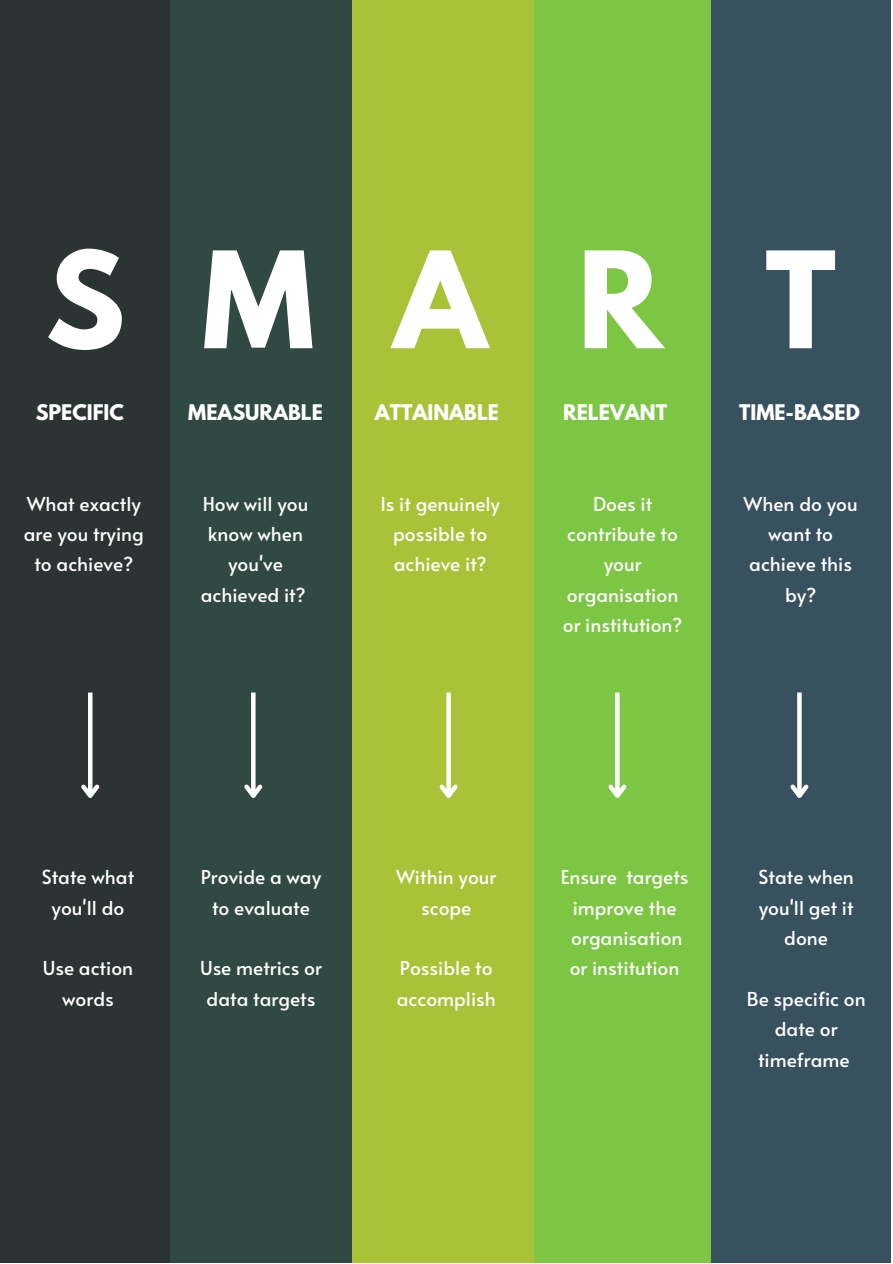
<style>
.page{position:relative;width:893px;height:1264px;background:#fff}
.page>*{position:absolute;margin:0;border:0;box-sizing:border-box;transform-origin:0 0}
.t1{font:700 118.5px "League Spartan";color:#fff}
.t2{font:19.2px/30.3px "Alata";color:#fff;text-align:center}
.t3{font:700 19.2px "League Spartan";color:#fff}
</style>
<div class="page">
<div style="left:0;top:0;width:176px;height:1262px;background:#2c3333"></div>
<div style="left:170px;top:0;width:182px;height:1262px;background:#304942"></div>
<div style="left:352px;top:0;width:182px;height:1262px;background:#a9c237"></div>
<div style="left:534px;top:0;width:177px;height:1262px;background:#7cc644"></div>
<div style="left:711px;top:0;width:180px;height:1262px;background:#38515e"></div>
<hr style="left:88px;top:692px;width:4px;height:103px;background:#fff">
<svg style="left:81px;top:780px;width:19px;height:18px"></svg>
<svg style="left:251px;top:692px;width:4px;height:88px"></svg>
<svg style="left:244px;top:780px;width:19px;height:18px"></svg>
<div style="left:446px;top:692px;width:5px;height:103px;background:#fff"></div>
<svg style="left:439px;top:780px;width:19px;height:18px"></svg>
<svg style="left:615px;top:692px;width:4px;height:88px"></svg>
<svg style="left:608px;top:780px;width:19px;height:18px"></svg>
<svg style="left:797px;top:692px;width:4px;height:88px"></svg>
<svg style="left:790px;top:780px;width:19px;height:18px"></svg>
<p class="t1" style="left:45px;top:241px;width:81px">S</p>
<p class="t1" style="left:202px;top:241px;width:114px">M</p>
<p class="t1" style="left:394px;top:241px;width:94px">A</p>
<p class="t1" style="left:577px;top:241px;width:86px">R</p>
<p class="t1" style="left:765px;top:241px;width:72px">T</p>
<p class="t3" style="left:36px;top:403px;width:90px">SPECIFIC</p>
<p class="t3" style="left:188px;top:403px;width:136px">MEASURABLE</p>
<p class="t3" style="left:375px;top:403px;width:126px">ATTAINABLE</p>
<p class="t3" style="left:563px;top:403px;width:105px">RELEVANT</p>
<p class="t3" style="left:739px;top:403px;width:122px">TIME-BASED</p>
<p class="t2" style="left:24px;top:487px;width:121px">What exactly are you trying to achieve?</p>
<p class="t2" style="left:201px;top:487px;width:109px">How will you know when you've achieved it?</p>
<p class="t2" style="left:380px;top:487px;width:121px">Is it genuinely possible to achieve it?</p>
<p class="t2" style="left:562px;top:487px;width:121px">Does it contribute to your organisation or institution?</p>
<p class="t2" style="left:743px;top:487px;width:116px">When do you want to achieve this by?</p>
<p class="t2" style="left:42px;top:861px;width:94px">State what you'll do</p>
<p class="t2" style="left:43px;top:952px;width:92px">Use action words</p>
<p class="t2" style="left:201px;top:861px;width:122px">Provide a way to evaluate</p>
<p class="t2" style="left:200px;top:952px;width:123px">Use metrics or data targets</p>
<p class="t2" style="left:396px;top:861px;width:102px">Within your scope</p>
<p class="t2" style="left:397px;top:952px;width:101px;text-align:left">Possible to accomplish</p>
<p class="t2" style="left:560px;top:861px;width:129px">Ensure targets improve the organisation or institution</p>
<p class="t2" style="left:758px;top:861px;width:97px">State when you'll get it done</p>
<p class="t2" style="left:746px;top:982px;width:120px">Be specific on date or timeframe</p>
</div>
